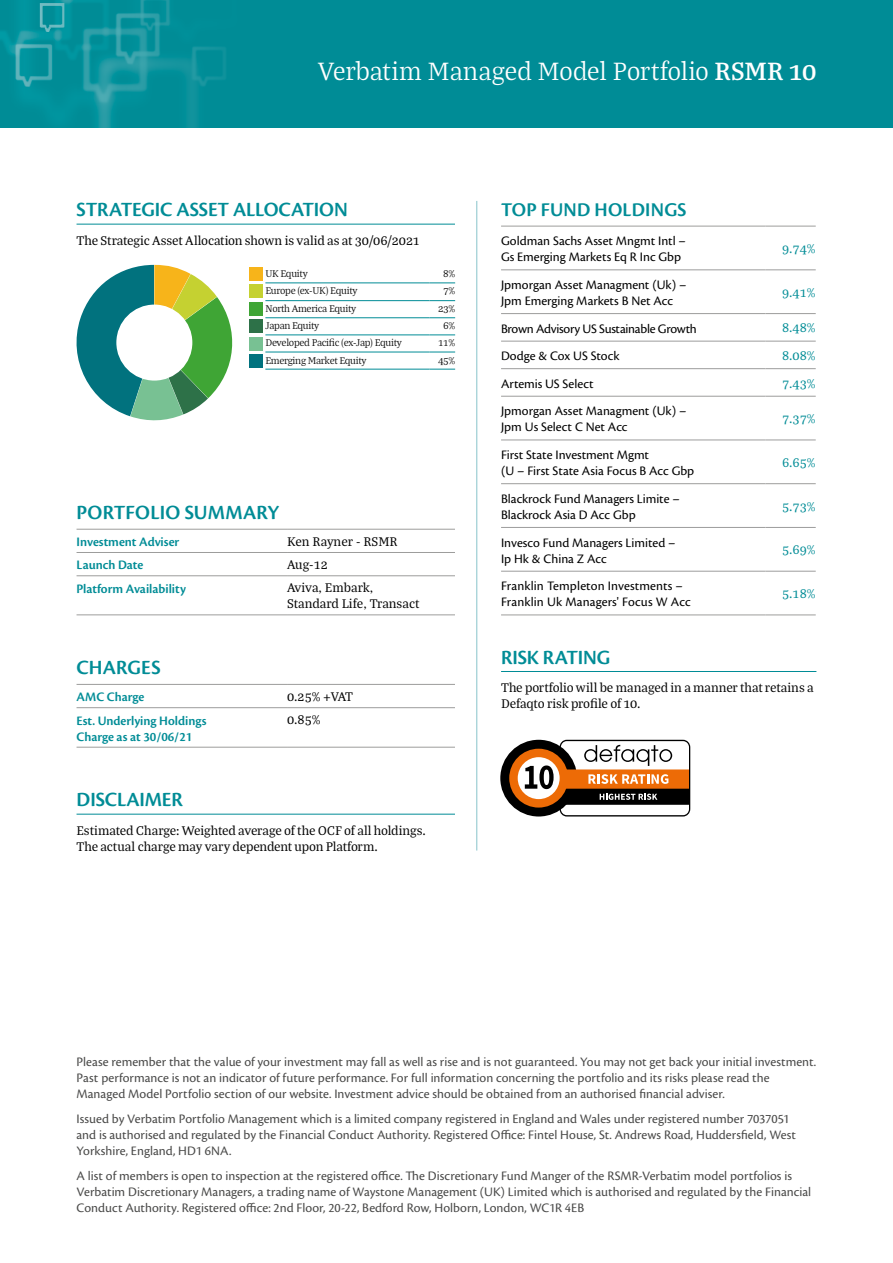
<style>
.page{position:relative;width:893px;height:1263px;background:#fff}
.page>*{position:absolute;margin:0;border:0;box-sizing:border-box;transform-origin:0 0}
.t1{font:300 27px "Bagatela";letter-spacing:-.01em;color:#fff}
.t2{font:21px "Cronos Pro Semibold Subh";letter-spacing:-.005em;color:#008c96}
.t3{font:20.25px "Cronos Pro Semibold Subh";letter-spacing:.015em;color:#008c96}
.t4{font:13.5px/16.2px "Cronos Pro";color:#4a4a49}
.t5{font:13.5px/16.2px "Cronos Pro";color:#000}
.t6{font:13.5px/15.8px "Bagatela";letter-spacing:-.005em;color:#000}
.t7{font:13.5px/16.2px "Cronos Pro Semibold Subh";color:#008c96}
.t8{font:13.5px "Bagatela";color:#008c96}
.t9{font:13.5px "Cronos Pro";letter-spacing:-.02em;color:#000}
.t10{font:300 10.5px "Bagatela";letter-spacing:-.03em;color:#000}
.s1{font-weight:600}
</style>
<div class="page">
<svg style="left:76px;top:265px;width:157px;height:156px"></svg>
<div style="left:116px;top:305px;width:76px;height:76px;background:#fff;border-radius:50%"></div>
<div style="left:0;top:0;width:893px;height:128px;background:#008c96"></div>
<img style="left:0;top:0;width:226px;height:128px">
<hr style="left:477px;top:201px;width:1px;height:649px;background:#88c3ca">
<hr style="left:77px;top:529px;width:210px;height:1px;background:#9d9d9c">
<hr style="left:287px;top:529px;width:168px;height:1px;background:#9d9d9c">
<hr style="left:77px;top:552px;width:210px;height:1px;background:#9d9d9c">
<hr style="left:287px;top:552px;width:168px;height:1px;background:#9d9d9c">
<hr style="left:77px;top:575px;width:210px;height:1px;background:#9d9d9c">
<hr style="left:287px;top:575px;width:168px;height:1px;background:#9d9d9c">
<hr style="left:77px;top:615px;width:210px;height:1px;background:#9d9d9c">
<hr style="left:287px;top:615px;width:168px;height:1px;background:#9d9d9c">
<hr style="left:77px;top:684px;width:210px;height:1px;background:#9d9d9c">
<hr style="left:287px;top:684px;width:168px;height:1px;background:#9d9d9c">
<hr style="left:77px;top:707px;width:210px;height:1px;background:#9d9d9c">
<hr style="left:287px;top:707px;width:168px;height:1px;background:#9d9d9c">
<hr style="left:77px;top:747px;width:210px;height:1px;background:#9d9d9c">
<hr style="left:287px;top:747px;width:168px;height:1px;background:#9d9d9c">
<hr style="left:501px;top:226px;width:264px;height:1px;background:#9d9d9c">
<hr style="left:765px;top:226px;width:51px;height:1px;background:#9d9d9c">
<hr style="left:501px;top:270px;width:264px;height:1px;background:#9d9d9c">
<hr style="left:765px;top:270px;width:51px;height:1px;background:#9d9d9c">
<hr style="left:501px;top:313px;width:264px;height:1px;background:#9d9d9c">
<hr style="left:765px;top:313px;width:51px;height:1px;background:#9d9d9c">
<hr style="left:501px;top:341px;width:264px;height:1px;background:#9d9d9c">
<hr style="left:765px;top:341px;width:51px;height:1px;background:#9d9d9c">
<hr style="left:501px;top:368px;width:264px;height:1px;background:#9d9d9c">
<hr style="left:765px;top:368px;width:51px;height:1px;background:#9d9d9c">
<hr style="left:501px;top:396px;width:264px;height:1px;background:#9d9d9c">
<hr style="left:765px;top:396px;width:51px;height:1px;background:#9d9d9c">
<hr style="left:501px;top:440px;width:264px;height:1px;background:#9d9d9c">
<hr style="left:765px;top:440px;width:51px;height:1px;background:#9d9d9c">
<hr style="left:501px;top:483px;width:264px;height:1px;background:#9d9d9c">
<hr style="left:765px;top:483px;width:51px;height:1px;background:#9d9d9c">
<hr style="left:501px;top:527px;width:264px;height:1px;background:#9d9d9c">
<hr style="left:765px;top:527px;width:51px;height:1px;background:#9d9d9c">
<hr style="left:501px;top:571px;width:264px;height:1px;background:#9d9d9c">
<hr style="left:765px;top:571px;width:51px;height:1px;background:#9d9d9c">
<hr style="left:501px;top:615px;width:264px;height:1px;background:#9d9d9c">
<hr style="left:765px;top:615px;width:51px;height:1px;background:#9d9d9c">
<hr style="left:77px;top:814px;width:378px;height:1px;background:#008c96">
<hr style="left:501px;top:671px;width:315px;height:1px;background:#008c96">
<hr style="left:77px;top:224px;width:378px;height:1px;background:#008c96">
<svg style="left:560px;top:740px;width:130px;height:76px"></svg>
<div style="left:561px;top:741px;width:128px;height:74px;background:#fff;border-radius:6px"></div>
<div style="left:500px;top:740px;width:77px;height:76px;background:#000;border-radius:50%"></div>
<div style="left:509px;top:749px;width:59px;height:58px;background:#ed6b06;border-radius:50%"></div>
<div style="left:518px;top:757px;width:42px;height:42px;background:#fff;border-radius:50%"></div>
<svg style="left:562px;top:745px;width:127px;height:60px"></svg>
<svg style="left:525px;top:765px;width:29px;height:24px"></svg>
<hr style="left:265px;top:283px;width:164px;height:1px;background:#008c96">
<svg style="left:429px;top:283px;width:26px;height:1px"></svg>
<hr style="left:265px;top:300px;width:164px;height:1px;background:#008c96">
<svg style="left:429px;top:300px;width:26px;height:1px"></svg>
<hr style="left:265px;top:317px;width:164px;height:1px;background:#008c96">
<svg style="left:429px;top:317px;width:26px;height:1px"></svg>
<hr style="left:265px;top:335px;width:164px;height:1px;background:#008c96">
<svg style="left:429px;top:335px;width:26px;height:1px"></svg>
<hr style="left:265px;top:352px;width:164px;height:1px;background:#008c96">
<svg style="left:429px;top:352px;width:26px;height:1px"></svg>
<hr style="left:265px;top:369px;width:164px;height:1px;background:#008c96">
<svg style="left:429px;top:369px;width:26px;height:1px"></svg>
<div style="left:249px;top:267px;width:13px;height:14px;background:#f7b41a"></div>
<div style="left:249px;top:285px;width:13px;height:13px;background:#c5d131"></div>
<div style="left:249px;top:302px;width:13px;height:14px;background:#3fa535"></div>
<div style="left:249px;top:320px;width:13px;height:13px;background:#2d7148"></div>
<div style="left:249px;top:337px;width:13px;height:13px;background:#78c193"></div>
<div style="left:249px;top:354px;width:13px;height:13px;background:#01727e"></div>
<h1 class="t1" style="left:318px;top:54px;width:500px">Verbatim Managed Model Portfolio <span class="s1">RSMR 10</span></h1>
<h2 class="t2" style="left:77px;top:198px;width:273px">STRATEGIC ASSET ALLOCATION</h2>
<p class="t6" style="left:77px;top:232px;width:345px">The Strategic Asset Allocation shown is valid as at 30/06/2021</p>
<p class="t10" style="left:265px;top:267px;width:44px">UK Equity</p>
<p class="t10" style="left:443px;top:267px;width:13px">8%</p>
<p class="t10" style="left:265px;top:284px;width:94px">Europe (ex-UK) Equity</p>
<p class="t10" style="left:443px;top:284px;width:13px">7%</p>
<p class="t10" style="left:265px;top:302px;width:92px">North America Equity</p>
<p class="t10" style="left:438px;top:302px;width:19px">23%</p>
<p class="t10" style="left:265px;top:319px;width:56px">Japan Equity</p>
<p class="t10" style="left:443px;top:319px;width:13px">6%</p>
<p class="t10" style="left:265px;top:336px;width:138px">Developed Pacific (ex-Jap) Equity</p>
<p class="t10" style="left:438px;top:336px;width:19px">11%</p>
<p class="t10" style="left:265px;top:353px;width:103px">Emerging Market Equity</p>
<p class="t10" style="left:438px;top:353px;width:19px">45%</p>
<h2 class="t2" style="left:77px;top:500px;width:204px">PORTFOLIO SUMMARY</h2>
<p class="t7" style="left:77px;top:534px;width:104px">Investment Adviser</p>
<p class="t6" style="left:287px;top:533px;width:112px">Ken Rayner - RSMR</p>
<p class="t7" style="left:77px;top:557px;width:68px">Launch Date</p>
<p class="t6" style="left:287px;top:556px;width:42px">Aug-12</p>
<p class="t7" style="left:77px;top:580px;width:111px">Platform Availability</p>
<p class="t6" style="left:287px;top:579px;width:134px;line-height:16.2px">Aviva, Embark,<br>Standard Life, Transact</p>
<h2 class="t2" style="left:77px;top:655px;width:86px">CHARGES</h2>
<p class="t7" style="left:77px;top:689px;width:69px">AMC Charge</p>
<p class="t6" style="left:287px;top:688px;width:68px">0.25% +VAT</p>
<p class="t7" style="left:77px;top:712px;width:131px">Est. Underlying Holdings<br>Charge as at 30/06/21</p>
<p class="t6" style="left:287px;top:711px;width:35px">0.85%</p>
<h2 class="t2" style="left:77px;top:788px;width:108px">DISCLAIMER</h2>
<p class="t6" style="left:77px;top:822px;width:351px">Estimated Charge: Weighted average of the OCF of all holdings.<br>The actual charge may vary dependent upon Platform.</p>
<h3 class="t3" style="left:501px;top:198px;width:187px">TOP FUND HOLDINGS</h3>
<p class="t5" style="left:501px;top:233px;width:186px">Goldman Sachs Asset Mngmt Intl –<br>Gs Emerging Markets Eq R Inc Gbp</p>
<p class="t8" style="left:782px;top:240px;width:35px">9.74%</p>
<p class="t5" style="left:501px;top:277px;width:187px">Jpmorgan Asset Managment (Uk) –<br>Jpm Emerging Markets B Net Acc</p>
<p class="t8" style="left:782px;top:284px;width:35px">9.41%</p>
<p class="t9" style="left:501px;top:321px;width:197px">Brown Advisory US Sustainable Growth</p>
<p class="t8" style="left:782px;top:319px;width:35px">8.48%</p>
<p class="t5" style="left:501px;top:348px;width:120px">Dodge &amp; Cox US Stock</p>
<p class="t8" style="left:782px;top:347px;width:35px">8.08%</p>
<p class="t5" style="left:501px;top:375px;width:94px">Artemis US Select</p>
<p class="t8" style="left:782px;top:374px;width:35px">7.43%</p>
<p class="t5" style="left:501px;top:403px;width:187px">Jpmorgan Asset Managment (Uk) –<br>Jpm Us Select C Net Acc</p>
<p class="t8" style="left:782px;top:410px;width:35px">7.37%</p>
<p class="t5" style="left:501px;top:447px;width:195px">First State Investment Mgmt<br>(U – First State Asia Focus B Acc Gbp</p>
<p class="t8" style="left:782px;top:454px;width:35px">6.65%</p>
<p class="t5" style="left:501px;top:490px;width:180px">Blackrock Fund Managers Limite –<br>Blackrock Asia D Acc Gbp</p>
<p class="t8" style="left:782px;top:497px;width:35px">5.73%</p>
<p class="t5" style="left:501px;top:534px;width:176px">Invesco Fund Managers Limited –<br>Ip Hk &amp; China Z Acc</p>
<p class="t8" style="left:782px;top:541px;width:35px">5.69%</p>
<p class="t5" style="left:501px;top:578px;width:191px">Franklin Templeton Investments –<br>Franklin Uk Managers' Focus W Acc</p>
<p class="t8" style="left:782px;top:585px;width:35px">5.18%</p>
<h2 class="t2" style="left:501px;top:645px;width:111px">RISK RATING</h2>
<p class="t6" style="left:501px;top:679px;width:314px">The portfolio will be managed in a manner that retains a<br>Defaqto risk profile of 10.</p>
<p class="t4" style="left:77px;top:1053px;width:741px">Please remember that the value of your investment may fall as well as rise and is not guaranteed. You may not get back your initial investment.<br>Past performance is not an indicator of future performance. For full information concerning the portfolio and its risks please read the<br>Managed Model Portfolio section of our website. Investment advice should be obtained from an authorised financial adviser.</p>
<p class="t4" style="left:77px;top:1110px;width:721px">Issued by Verbatim Portfolio Management which is a limited company registered in England and Wales under registered number 7037051 and is authorised and regulated by the Financial Conduct Authority. Registered Office: Fintel House, St. Andrews Road, Huddersfield, West<br>Yorkshire, England, HD1 6NA.</p>
<p class="t4" style="left:77px;top:1167px;width:736px">A list of members is open to inspection at the registered office. The Discretionary Fund Manger of the RSMR-Verbatim model portfolios is<br>Verbatim Discretionary Managers, a trading name of Waystone Management (UK) Limited which is authorised and regulated by the Financial<br>Conduct Authority. Registered office: 2nd Floor, 20-22, Bedford Row, Holborn, London, WC1R 4EB</p>
</div>
